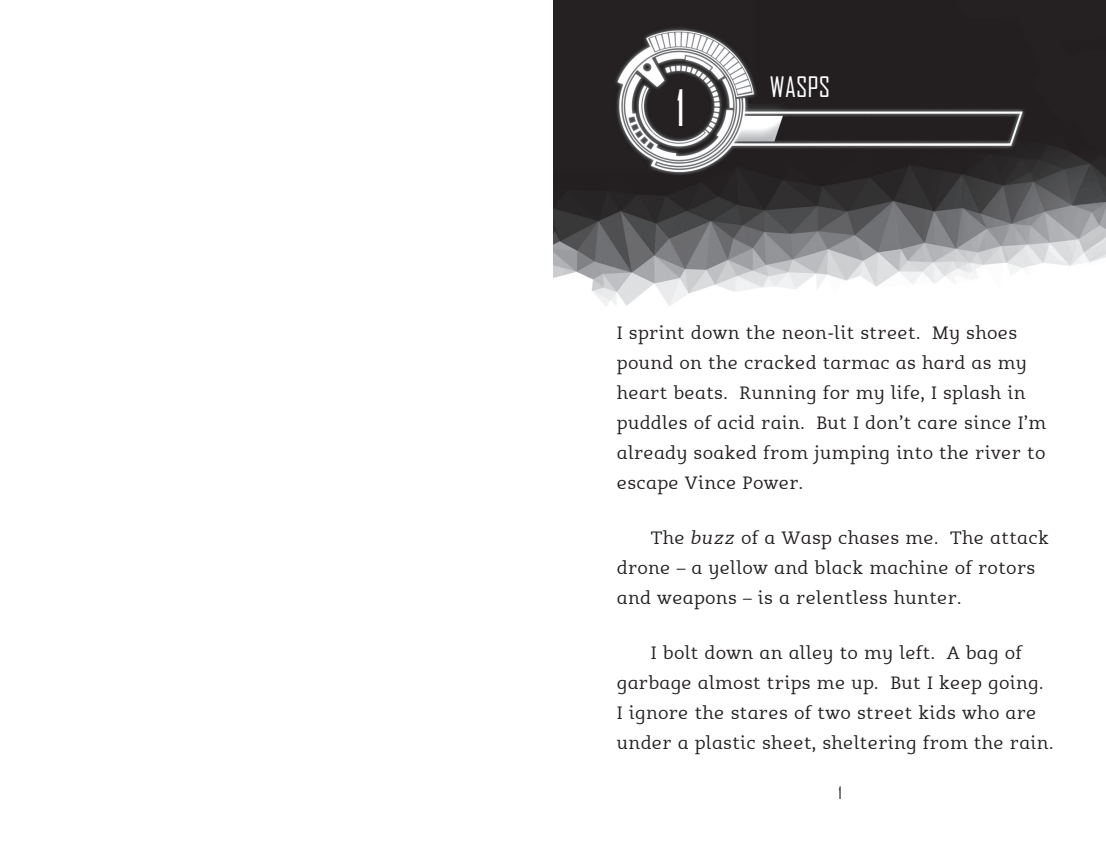
<style>
.page{position:relative;width:1106px;height:842px;background:#fff}
.page>*{position:absolute;margin:0;border:0;box-sizing:border-box;transform-origin:0 0}
.t1{font:48px "Agency FB";color:#fff}
.t2{font:27px "Agency FB";letter-spacing:.01em;color:#fff}
.t3{font:21px/30px "Barrington Stoke Roman";letter-spacing:.01em;color:#231f20}
.t4{font:16.5px "Agency FB";color:#231f20}
.s1{font-family:"Barrington Stoke";font-style:italic}
</style>
<div class="page">
<img style="left:553px;top:0;width:553px;height:306px">
<h1 class="t1" style="left:675px;top:79px;width:11px">1</h1>
<p class="t2" style="left:770px;top:71px;width:62px">WASPS</p>
<p class="t3" style="left:617px;top:319px;width:431px">I sprint down the neon-lit street. My shoes pound on the cracked tarmac as hard as my heart beats. Running for my life, I splash in puddles of acid rain. But I don’t care since I’m already soaked from jumping into the river to escape Vince Power.</p>
<p class="t3" style="left:617px;top:524px;width:433px;text-indent:34px">The <span class="s1">buzz</span> of a Wasp chases me. The attack drone – a yellow and black machine of rotors and weapons – is a relentless hunter.</p>
<p class="t3" style="left:617px;top:639px;width:438px;text-indent:34px">I bolt down an alley to my left. A bag of garbage almost trips me up. But I keep going.<br>I ignore the stares of two street kids who are under a plastic sheet, sheltering from the rain.</p>
<p class="t4" style="left:838px;top:783px;width:5px">1</p>
</div>
